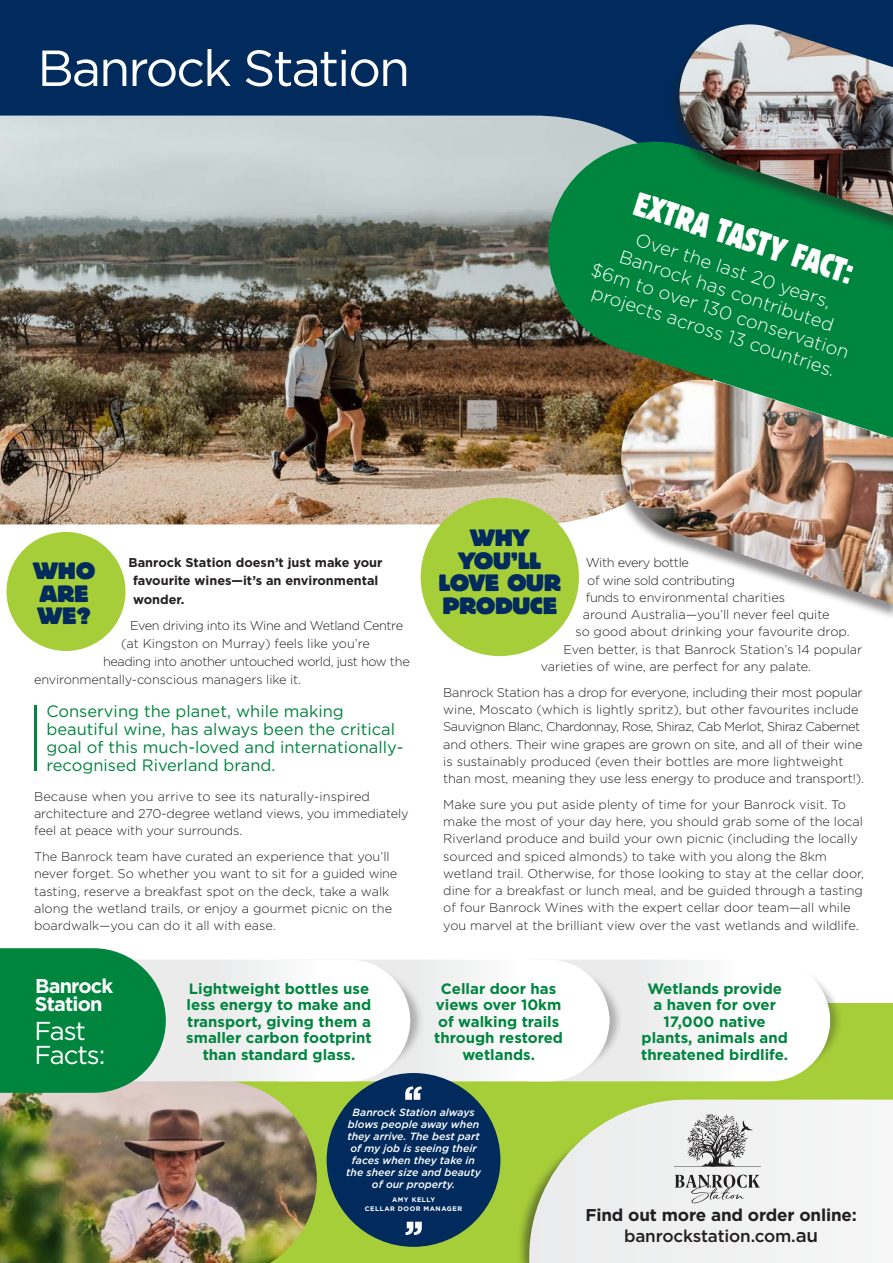
<style>
.page{position:relative;width:893px;height:1263px;background:#fff}
.page>*{position:absolute;margin:0;border:0;box-sizing:border-box;transform-origin:0 0}
.t1{font:100 93.6px "Gotham";color:#00853f}
.t2{font:50.55px "Gotham";letter-spacing:-.04em;color:#fff}
.t3{font:condensed 35.4px "Block T";color:#fff}
.t4{font:25.95px/24px "Gotham";letter-spacing:-.04em;color:#fff}
.t5{font:24.75px/22.5px "Block T Heav";letter-spacing:-.01em;color:#002b5c}
.t6{font:700 19.95px/18px "Gotham";letter-spacing:-.04em;color:#fff}
.t7{font:300 18.45px/21.5px "Gotham";color:#fff;text-align:center}
.t8{font:700 17.1px/21px "Gotham";letter-spacing:-.01em;color:#231f20;text-align:center}
.t9{font:16.5px/18px "Gotham";color:#00853f}
.t10{font:700 15px/16.5px "Gotham";color:#00853f;text-align:center}
.t11{font:300 12.75px/17.2px "Gotham";color:#231f20}
.t12{font:300 12.75px "Gotham";letter-spacing:-.03em;color:#231f20}
.t13{font:700 12.75px/18px "Gotham";color:#231f20}
.t14{font:italic 500 10.5px/12px "Gotham";color:#fff;text-align:center}
.t15{font:700 6.6px/9px "Gotham";letter-spacing:.08em;color:#fff;text-align:center}
.s1{font-weight:500}
.s2{font-weight:500;font-size:18.75px}
</style>
<div class="page">
<div style="left:0;top:1004px;width:893px;height:259px;background:#a6ce39"></div>
<div style="left:516px;top:1121px;width:377px;height:142px;background:#231f20;opacity:.5"></div>
<svg style="left:529px;top:1100px;width:364px;height:163px"></svg>
<img style="left:0;top:1100px;width:317px;height:163px">
<div style="left:678px;top:959px;width:166px;height:123px;background:#231f20;opacity:.3"></div>
<div style="left:327px;top:1073px;width:173px;height:174px;background:#002b5c;border-radius:50%"></div>
<svg style="left:405px;top:1222px;width:17px;height:13px"></svg>
<svg style="left:0;top:948px;width:830px;height:152px"></svg>
<div style="left:0;top:0;width:893px;height:192px;background:#002b5c"></div>
<img style="left:0;top:116px;width:609px;height:408px">
<div style="left:609px;top:380px;width:284px;height:240px;background:#231f20;opacity:.5"></div>
<img style="left:616px;top:442px;width:277px;height:162px">
<img style="left:535px;top:129px;width:358px;height:313px">
<div style="left:421px;top:498px;width:158px;height:158px;background:#a6ce39;border-radius:50%"></div>
<div style="left:7px;top:532px;width:119px;height:119px;background:#a6ce39;border-radius:50%"></div>
<div style="left:668px;top:25px;width:225px;height:209px;background:#231f20;opacity:.5"></div>
<img style="left:679px;top:24px;width:214px;height:192px">
<div style="left:664px;top:1106px;width:106px;height:108px;background:#f0f1f1"></div>
<svg style="left:537px;top:1114px;width:356px;height:149px"></svg>
<h2 class="t2" style="left:37px;top:36px;width:374px">Banrock Station</h2>
<h3 class="t3" style="left:641px;top:185px;width:230px;rotate:18deg">EXTRA TASTY FACT:</h3>
<h3 class="t7" style="left:608px;top:218px;width:271px;rotate:18deg">Over the last 20 years,<br>Banrock has contributed $6m to over 130 conservation projects across 13 countries.</h3>
<p class="t13" style="left:133px;top:554px;width:251px;text-indent:-5px">Banrock Station doesn’t just make your favourite wines—it’s an environmental wonder.</p>
<p class="t12" style="left:130px;top:617px;width:275px">Even driving into its Wine and Wetland Centre</p>
<p class="t11" style="left:121px;top:634px;width:250px">(at Kingston on Murray) feels like you’re</p>
<p class="t12" style="left:103px;top:653px;width:308px">heading into another untouched world, just how the</p>
<p class="t11" style="left:34px;top:670px;width:269px">environmentally-conscious managers like it.</p>
<h1 class="t1" style="left:24px;top:680px;width:24px">I</h1>
<p class="t9" style="left:46px;top:702px;width:358px">Conserving the planet, while making beautiful wine, has always been the critical goal of this much-loved and internationally&shy;recognised Riverland brand.</p>
<p class="t11" style="left:34px;top:787px;width:376px">Because when you arrive to see its naturally-inspired architecture and 270-degree wetland views, you immediately feel at peace with your surrounds.</p>
<p class="t11" style="left:34px;top:848px;width:365px">The Banrock team have curated an experience that you’ll never forget. So whether you want to sit for a guided wine tasting, reserve a breakfast spot on the deck, take a walk along the wetland trails, or enjoy a gourmet picnic on the boardwalk—you can do it all with ease.</p>
<h3 class="t5" style="left:33px;top:560px;width:63px">WHO<br>ARE<br>WE?</h3>
<h3 class="t5" style="left:438px;top:526px;width:124px;text-align:center">WHY<br>YOU’LL<br>LOVE OUR<br>PRODUCE</h3>
<p class="t12" style="left:586px;top:555px;width:105px">With every bottle</p>
<p class="t12" style="left:587px;top:572px;width:149px">of wine sold contributing</p>
<p class="t11" style="left:586px;top:588px;width:201px">funds to environmental charities</p>
<p class="t11" style="left:583px;top:606px;width:248px">around Australia—you’ll never feel quite</p>
<p class="t11" style="left:575px;top:623px;width:276px">so good about drinking your favourite drop.</p>
<p class="t11" style="left:563px;top:640px;width:300px">Even better, is that Banrock Station’s 14 popular</p>
<p class="t11" style="left:541px;top:657px;width:272px">varieties of wine, are perfect for any palate.</p>
<p class="t11" style="left:443px;top:683px;width:422px">Banrock Station has a drop for everyone, including their most popular wine, Moscato (which is lightly spritz), but other favourites include Sauvignon Blanc, Chardonnay, Rose, Shiraz, Cab Merlot, Shiraz Cabernet and others. Their wine grapes are grown on site, and all of their wine is sustainably produced (even their bottles are more lightweight than most, meaning they use less energy to produce and transport!).</p>
<p class="t11" style="left:443px;top:795px;width:422px">Make sure you put aside plenty of time for your Banrock visit. To make the most of your day here, you should grab some of the local Riverland produce and build your own picnic (including the locally sourced and spiced almonds) to take with you along the 8km wetland trail. Otherwise, for those looking to stay at the cellar door, dine for a breakfast or lunch meal, and be guided through a tasting of four Banrock Wines with the expert cellar door team—all while you marvel at the brilliant view over the vast wetlands and wildlife.</p>
<h3 class="t6" style="left:35px;top:977px;width:80px">Banrock<br>Station</h3>
<h3 class="t4" style="left:34px;top:1018px;width:72px">Fast<br>Facts:</h3>
<p class="t10" style="left:186px;top:980px;width:187px">Lightweight bottles use less energy to make and transport, giving them a smaller carbon footprint than standard glass.</p>
<p class="t10" style="left:434px;top:980px;width:130px">Cellar door has views over 10km of walking trails through restored wetlands.</p>
<p class="t10" style="left:641px;top:980px;width:148px">Wetlands provide a haven for over<br>17,000 native plants, animals and threatened birdlife.</p>
<p class="t14" style="left:346px;top:1106px;width:136px">Banrock Station always blows people away when they arrive. The best part of my job is seeing their faces when they take in the sheer size and beauty of our property.</p>
<p class="t15" style="left:365px;top:1195px;width:99px">AMY KELLY<br>CELLAR DOOR MANAGER</p>
<h3 class="t8" style="left:585px;top:1204px;width:273px">Find out more and order online: <span class="s1">banrockstation.com.</span><span class="s2">au</span></h3>
</div>
